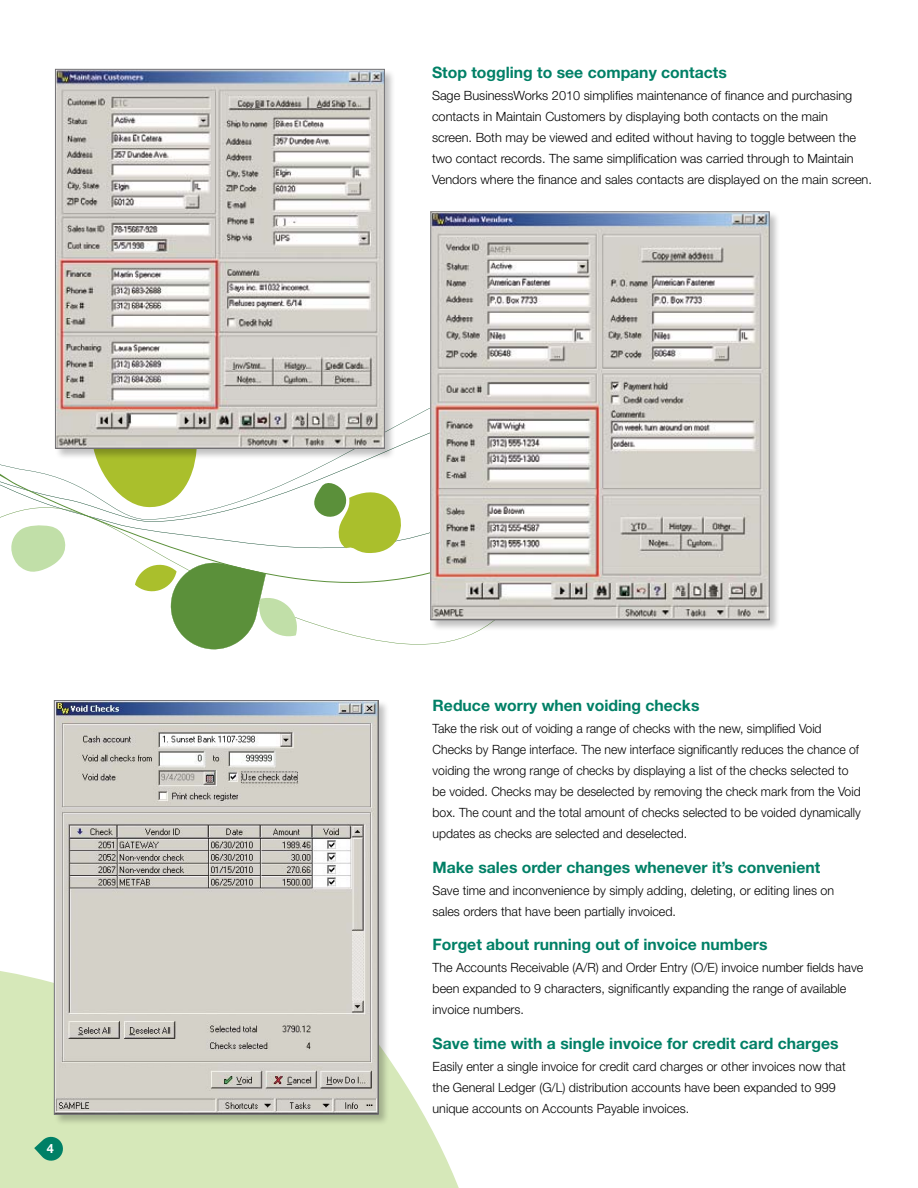
<style>
.page{position:relative;width:918px;height:1188px;background:#fff}
.page>*{position:absolute;margin:0;border:0;box-sizing:border-box;transform-origin:0 0}
.t1{font:700 15.75px "Helvetica Neue";color:#008066}
.t2{font:700 12.9px "Helvetica Neue";color:#fff}
.t3{font:300 12.75px/21px "Helvetica Neue";color:#000}
.t4{font:300 12.75px/21px "Helvetica Neue";color:#000;scale:.96 1}
</style>
<div class="page">
<svg style="left:0;top:408px;width:465px;height:237px"></svg>
<svg style="left:311px;top:470px;width:111px;height:84px"></svg>
<svg style="left:0;top:437px;width:2px;height:41px"></svg>
<svg style="left:135px;top:559px;width:164px;height:91px"></svg>
<svg style="left:0;top:971px;width:459px;height:217px;fill:#d6e8b9"></svg>
<div style="left:54px;top:68px;width:348px;height:398px;background:#000;opacity:.25"></div>
<img style="left:57px;top:71px;width:326px;height:376px">
<div style="left:55px;top:69px;width:330px;height:380px;border:1px solid #717074"></div>
<div style="left:53px;top:699px;width:342px;height:432px;background:#000;opacity:.25"></div>
<img style="left:56px;top:702px;width:321px;height:411px">
<div style="left:54px;top:700px;width:325px;height:415px;border:1px solid #717074"></div>
<div style="left:430px;top:211px;width:356px;height:426px;background:#000;opacity:.25"></div>
<img style="left:432px;top:214px;width:336px;height:404px">
<div style="left:430px;top:212px;width:340px;height:408px;border:1px solid #717074"></div>
<svg style="left:34px;top:1136px;width:30px;height:26px"></svg>
<p class="t2" style="left:47px;top:1140px;width:8px">4</p>
<p class="t1" style="left:432px;top:63px;width:296px">Stop toggling to see company contacts</p>
<p class="t3" style="left:432px;top:85px;width:442px">Sage BusinessWorks 2010 simplifies maintenance of finance and purchasing contacts in Maintain Customers by displaying both contacts on the main<br>screen. Both may be viewed and edited without having to toggle between the two contact records. The same simplification was carried through to Maintain Vendors where the finance and sales contacts are displayed on the main screen.</p>
<p class="t1" style="left:433px;top:696px;width:268px">Reduce worry when voiding checks</p>
<p class="t4" style="left:433px;top:718px;width:447px">Take the risk out of voiding a range of checks with the new, simplified Void Checks by Range interface. The new interface significantly reduces the chance of voiding the wrong range of checks by displaying a list of the checks selected to be voided. Checks may be deselected by removing the check mark from the Void box. The count and the total amount of checks selected to be voided dynamically updates as checks are selected and deselected.</p>
<p class="t1" style="left:433px;top:857px;width:389px">Make sales order changes whenever it’s convenient</p>
<p class="t3" style="left:433px;top:880px;width:403px">Save time and inconvenience by simply adding, deleting, or editing lines on sales orders that have been partially invoiced.</p>
<p class="t1" style="left:433px;top:935px;width:336px">Forget about running out of invoice numbers</p>
<p class="t3" style="left:433px;top:957px;width:432px">The Accounts Receivable (A/R) and Order Entry (O/E) invoice number fields have been expanded to 9 characters, significantly expanding the range of available invoice numbers.</p>
<p class="t1" style="left:433px;top:1034px;width:407px">Save time with a single invoice for credit card charges</p>
<p class="t3" style="left:433px;top:1056px;width:415px">Easily enter a single invoice for credit card charges or other invoices now that the General Ledger (G/L) distribution accounts have been expanded to 999 unique accounts on Accounts Payable invoices.</p>
</div>
